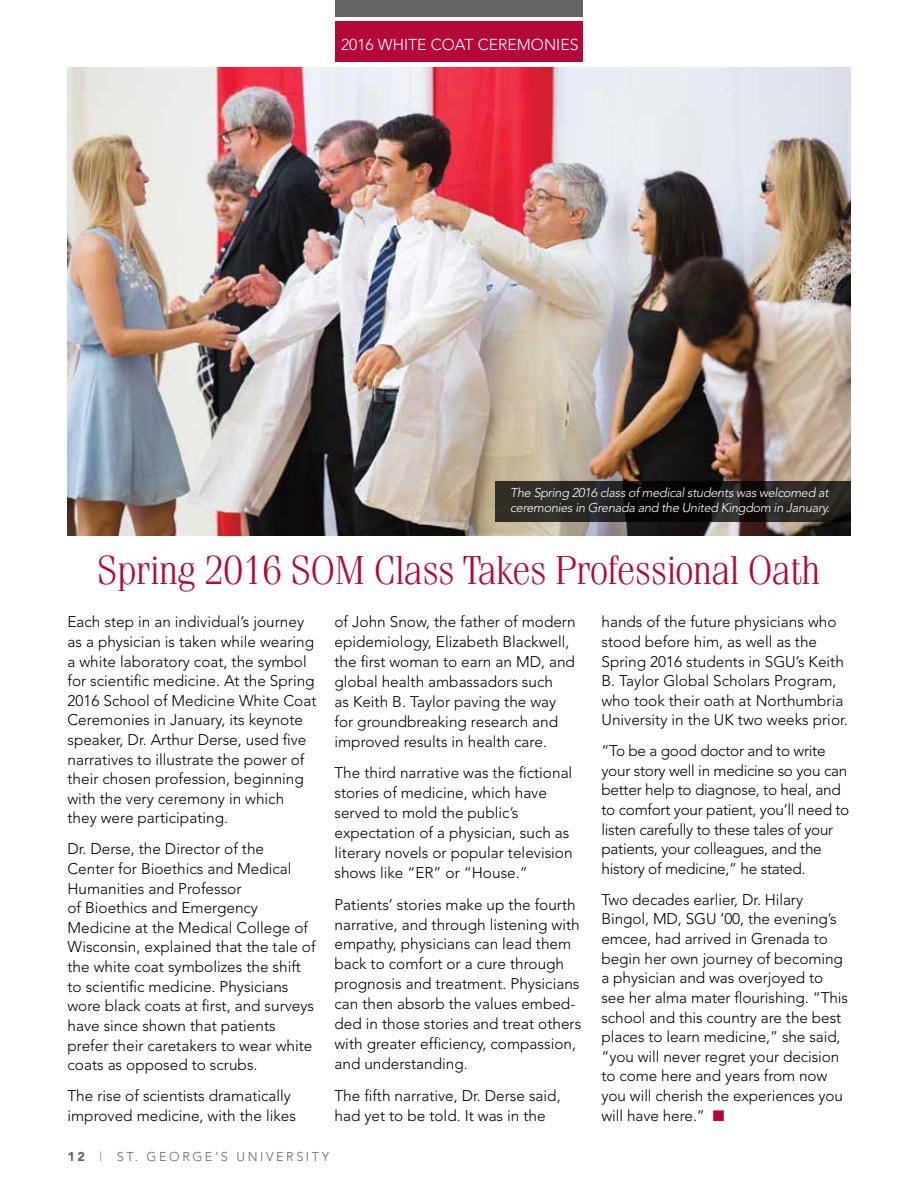
<style>
.page{position:relative;width:918px;height:1188px;background:#fff}
.page>*{position:absolute;margin:0;border:0;box-sizing:border-box;transform-origin:0 0}
.t1{font:300 40.5px "Fenice";letter-spacing:-.035em;color:#b30838}
.t2{font:300 15.75px "Avenir";color:#fff}
.t3{font:300 15.3px/19.6px "Avenir";color:#000}
.t4{font:300 15.3px/19.6px "Avenir";letter-spacing:-.02em;color:#000}
.t5{font:italic 300 12.75px/15px "Avenir";letter-spacing:-.025em;color:#fff}
.t6{font:300 12.75px "Avenir";letter-spacing:.2em;color:#636466}
.s1{color:#b30838}
.s2{font-weight:900}
.s3{color:#c45258}
</style>
<div class="page">
<img style="left:68px;top:68px;width:782px;height:468px">
<div style="left:336px;top:22px;width:247px;height:40px;background:#b30838"></div>
<div style="left:336px;top:0;width:247px;height:16px;background:#636466"></div>
<svg style="left:495px;top:481px;width:355px;height:40px;background:#201e1b"></svg>
<p class="t2" style="left:341px;top:35px;width:239px">2016 WHITE COAT CEREMONIES</p>
<p class="t5" style="left:510px;top:485px;width:321px">The Spring 2016 class of medical students was welcomed at ceremonies in Grenada and the United Kingdom in January.</p>
<h1 class="t1" style="left:97px;top:547px;width:726px">Spring 2016 SOM Class Takes Professional Oath</h1>
<p class="t3" style="left:68px;top:612px;width:250px">Each step in an individual’s journey as a physician is taken while wearing a white laboratory coat, the symbol for scientific medicine. At the Spring 2016 School of Medicine White Coat Ceremonies in January, its keynote speaker, Dr. Arthur Derse, used five narratives to illustrate the power of their chosen profession, beginning with the very ceremony in which they were participating.</p>
<p class="t3" style="left:68px;top:839px;width:250px">Dr. Derse, the Director of the<br>Center for Bioethics and Medical<br>Humanities and Professor<br>of Bioethics and Emergency<br>Medicine at the Medical College of<br>Wisconsin, explained that the tale of the white coat symbolizes the shift to scientific medicine. Physicians wore black coats at first, and surveys have since shown that patients prefer their caretakers to wear white coats as opposed to scrubs.</p>
<p class="t3" style="left:68px;top:1086px;width:230px">The rise of scientists dramatically improved medicine, with the likes</p>
<p class="t3" style="left:602px;top:612px;width:248px">hands of the future physicians who stood before him, as well as the Spring 2016 students in SGU’s Keith B. Taylor Global Scholars Program, who took their oath at Northumbria University in the UK two weeks prior.</p>
<p class="t4" style="left:602px;top:741px;width:249px">“To be a good doctor and to write your story well in medicine so you can better help to diagnose, to heal, and to comfort your patient, you’ll need to listen carefully to these tales of your patients, your colleagues, and the history of medicine,” he stated.</p>
<p class="t3" style="left:602px;top:890px;width:248px">Two decades earlier, Dr. Hilary<br>Bingol, MD, SGU ’00, the evening’s emcee, had arrived in Grenada to begin her own journey of becoming a physician and was overjoyed to see her alma mater flourishing. “This school and this country are the best places to learn medicine,” she said, “you will never regret your decision to come here and years from now you will cherish the experiences you will have here.” <span class="s1">■</span></p>
<p class="t3" style="left:335px;top:612px;width:243px">of John Snow, the father of modern epidemiology, Elizabeth Blackwell, the first woman to earn an MD, and global health ambassadors such<br>as Keith B. Taylor paving the way for groundbreaking research and improved results in health care.</p>
<p class="t3" style="left:335px;top:763px;width:240px">The third narrative was the fictional stories of medicine, which have served to mold the public’s expectation of a physician, such as literary novels or popular television shows like “ER” or “House.”</p>
<p class="t3" style="left:335px;top:894px;width:248px">Patients’ stories make up the fourth narrative, and through listening with empathy, physicians can lead them back to comfort or a cure through prognosis and treatment. Physicians can then absorb the values embed&shy;ded in those stories and treat others with greater efficiency, compassion, and understanding.</p>
<p class="t3" style="left:335px;top:1085px;width:228px">The fifth narrative, Dr. Derse said, had yet to be told. It was in the</p>
<p class="t6" style="left:68px;top:1149px;width:263px"><span class="s2">12</span> <span class="s3">|</span> ST. GEORGE’S UNIVERSITY</p>
</div>
